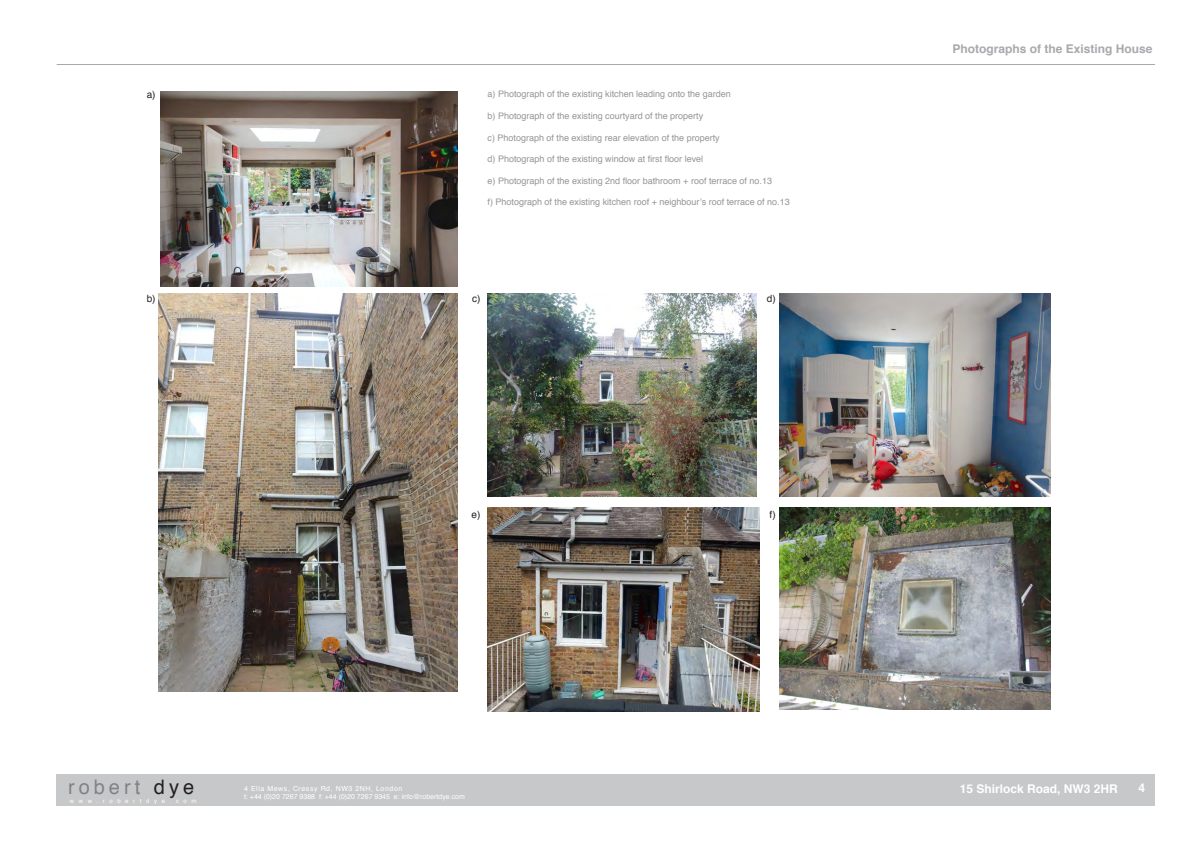
<style>
.page{position:relative;width:1191px;height:842px;background:#fff}
.page>*{position:absolute;margin:0;border:0;box-sizing:border-box;transform-origin:0 0}
.t1{font:20px "Helvetica";letter-spacing:.2em;color:#808285}
.t2{font:700 12px "Helvetica";color:#a8a9ad}
.t3{font:700 12px "Helvetica";color:#fff}
.t4{font:10px "Helvetica";color:#231f20}
.t5{font:9px "Helvetica";color:#939598}
.t6{font:7px "Helvetica";color:#fff}
.t7{font:7px "Helvetica";letter-spacing:.08em;color:#fff}
.t8{font:6px "Helvetica";letter-spacing:.77em;color:#fff}
.s1{color:#231f20}
</style>
<div class="page">
<hr style="left:57px;top:64px;width:1098px;height:1px;background:#a8a9ad">
<div style="left:57px;top:774px;width:1098px;height:32px;background:#c7c8ca"></div>
<img style="left:487px;top:507px;width:273px;height:204px">
<img style="left:780px;top:507px;width:270px;height:203px">
<img style="left:159px;top:294px;width:298px;height:397px">
<img style="left:487px;top:294px;width:269px;height:203px">
<img style="left:779px;top:294px;width:271px;height:203px">
<img style="left:161px;top:92px;width:296px;height:194px">
<p class="t4" style="left:147px;top:87px;width:10px">a)</p>
<p class="t5" style="left:487px;top:87px;width:245px">a) Photograph of the existing kitchen leading onto the garden</p>
<p class="t5" style="left:487px;top:109px;width:217px">b) Photograph of the existing courtyard of the property</p>
<p class="t5" style="left:487px;top:131px;width:234px">c) Photograph of the existing rear elevation of the property</p>
<p class="t5" style="left:487px;top:152px;width:217px">d) Photograph of the existing window at first floor level</p>
<p class="t5" style="left:487px;top:174px;width:286px">e) Photograph of the existing 2nd floor bathroom + roof terrace of no.13</p>
<p class="t5" style="left:487px;top:195px;width:304px">f) Photograph of the existing kitchen roof + neighbour’s roof terrace of no.13</p>
<p class="t4" style="left:147px;top:290px;width:10px">b)</p>
<p class="t4" style="left:472px;top:290px;width:10px">c)</p>
<p class="t4" style="left:767px;top:290px;width:10px">d)</p>
<p class="t4" style="left:471px;top:507px;width:10px">e)</p>
<p class="t4" style="left:769px;top:507px;width:8px">f)</p>
<p class="t2" style="left:952px;top:39px;width:202px">Photographs of the Existing House</p>
<h1 class="t1" style="left:68px;top:772px;width:128px">robert <span class="s1">dye</span></h1>
<p class="t7" style="left:244px;top:783px;width:160px">4 Ella Mews, Cressy Rd, NW3 2NH, London</p>
<h2 class="t3" style="left:1138px;top:778px;width:8px">4</h2>
<h2 class="t3" style="left:960px;top:779px;width:160px">15 Shirlock Road, NW3 2HR</h2>
<p class="t6" style="left:244px;top:791px;width:222px">t: +44 (0)20 7267 9388 f: +44 (0)20 7267 9345 e: info@robertdye.com</p>
<p class="t8" style="left:70px;top:796px;width:128px">www.robertdye.com</p>
</div>
